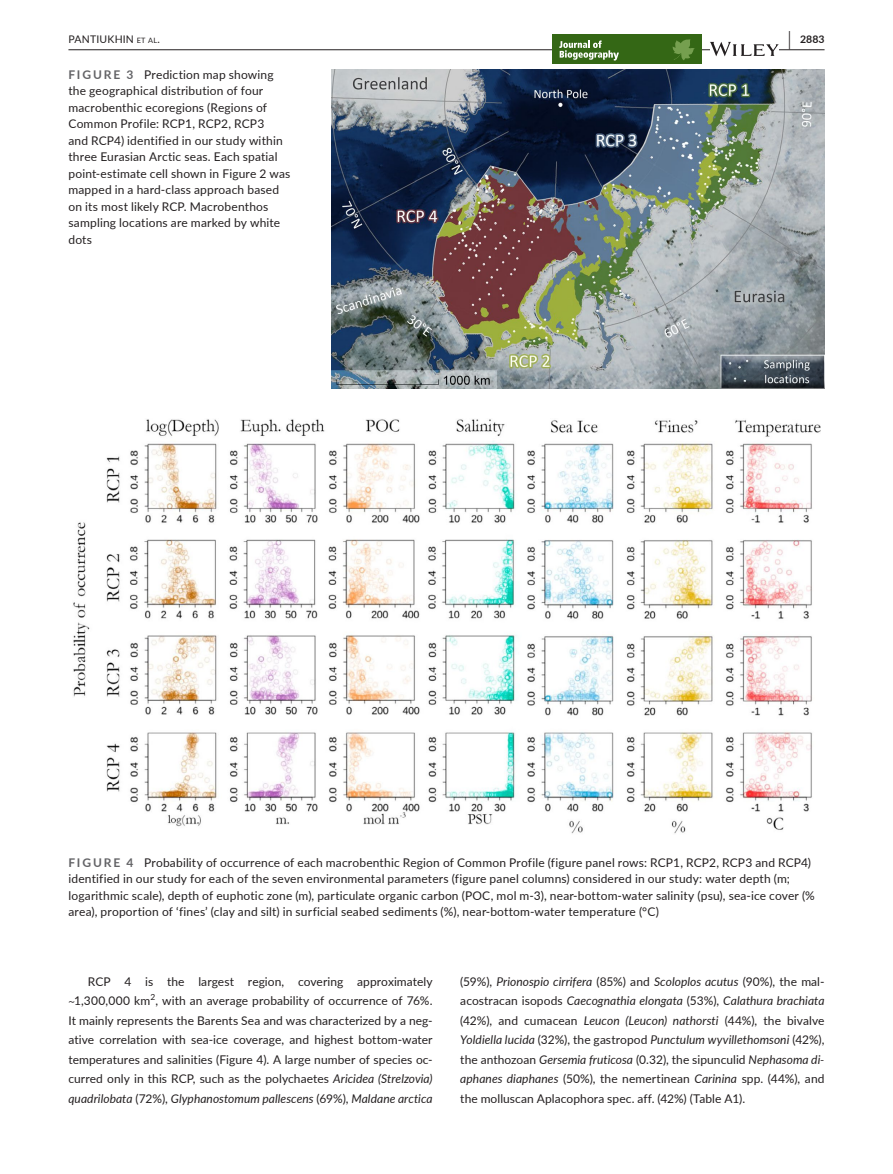
<style>
.page{position:relative;width:893px;height:1174px;background:#fff}
.page>*{position:absolute;margin:0;border:0;box-sizing:border-box;transform-origin:0 0}
.t1{font:12px/16.5px "Lato";letter-spacing:.015em;color:#231f20;text-align:justify}
.t2{font:10.5px "Lato";letter-spacing:.02em;color:#231f20}
.t3{font:700 10.5px "Lato";color:#231f20}
.s1{font-size:7.35px}
.s2{font-size:19.5px}
.s3{font-weight:700;color:#636366}
.s4{font-family:"STIX"}
.s5{font-style:italic}
</style>
<div class="page">
<hr style="left:68px;top:49px;width:756px;height:1px;background:#231f20">
<div style="left:667px;top:34px;width:34px;height:30px;background:#346715"></div>
<div style="left:553px;top:34px;width:114px;height:30px;background:#346715"></div>
<svg style="left:673px;top:39px;width:22px;height:21px"></svg>
<svg style="left:559px;top:41px;width:60px;height:20px"></svg>
<svg style="left:710px;top:42px;width:69px;height:14px"></svg>
<img style="left:331px;top:69px;width:493px;height:319px">
<img style="left:73px;top:419px;width:748px;height:415px">
<p class="t2" style="left:68px;top:31px;width:93px">PANTIUKHIN <span class="s1">et al</span>.</p>
<p class="t3" style="left:789px;top:31px;width:37px"><span class="s2">|</span> 2883</p>
<p class="t1" style="left:68px;top:66px;width:223px;text-align:left"><span class="s3">FIGURE 3</span> Prediction map showing the geographical distribution of four macrobenthic ecoregions (Regions of Common Profile: RCP1, RCP2, RCP3<br>and RCP4) identified in our study within three Eurasian Arctic seas. Each spatial point-estimate cell shown in Figure 2 was mapped in a hard-class approach based on its most likely RCP. Macrobenthos sampling locations are marked by white dots</p>
<p class="t1" style="left:68px;top:854px;width:748px;text-align:left"><span class="s3">FIGURE 4</span> Probability of occurrence of each macrobenthic Region of Common Profile (figure panel rows: RCP1, RCP2, RCP3 and RCP4) identified in our study for each of the seven environmental parameters (figure panel columns) considered in our study: water depth (m; logarithmic scale), depth of euphotic zone (m), particulate organic carbon (POC, mol m-3), near-bottom-water salinity (psu), sea-ice cover (% area), proportion of ‘fines’ (clay and silt) in surficial seabed sediments (%), near-bottom-water temperature (°C)</p>
<p class="t1" style="left:68px;top:971px;width:366px;line-height:19.5px;text-indent:20px">RCP 4 is the largest region, covering approximately <span class="s4">~</span>1,300,000 km<sup>2</sup>, with an average probability of occurrence of 76%.<br>It mainly represents the Barents Sea and was characterized by a neg&shy;ative correlation with sea-ice coverage, and highest bottom-water temperatures and salinities (Figure 4). A large number of species oc&shy;curred only in this RCP, such as the polychaetes <span class="s5">Aricidea (Strelzovia) quadrilobata</span> (72%), <span class="s5">Glyphanostomum pallescens</span> (69%), <span class="s5">Maldane arctica</span></p>
<p class="t1" style="left:460px;top:971px;width:366px;line-height:19.5px">(59%), <span class="s5">Prionospio cirrifera</span> (85%) and <span class="s5">Scoloplos acutus</span> (90%), the mal&shy;acostracan isopods <span class="s5">Caecognathia elongata</span> (53%), <span class="s5">Calathura brachiata </span>(42%), and cumacean <span class="s5">Leucon (Leucon) nathorsti</span> (44%), the bivalve <span class="s5">Yoldiella lucida</span> (32%), the gastropod <span class="s5">Punctulum wyvillethomsoni</span> (42%), the anthozoan <span class="s5">Gersemia fruticosa</span> (0.32), the sipunculid <span class="s5">Nephasoma di&shy;aphanes diaphanes</span> (50%), the nemertinean <span class="s5">Carinina</span> spp. (44%), and the molluscan Aplacophora spec. aff. (42%) (Table A1).</p>
</div>
